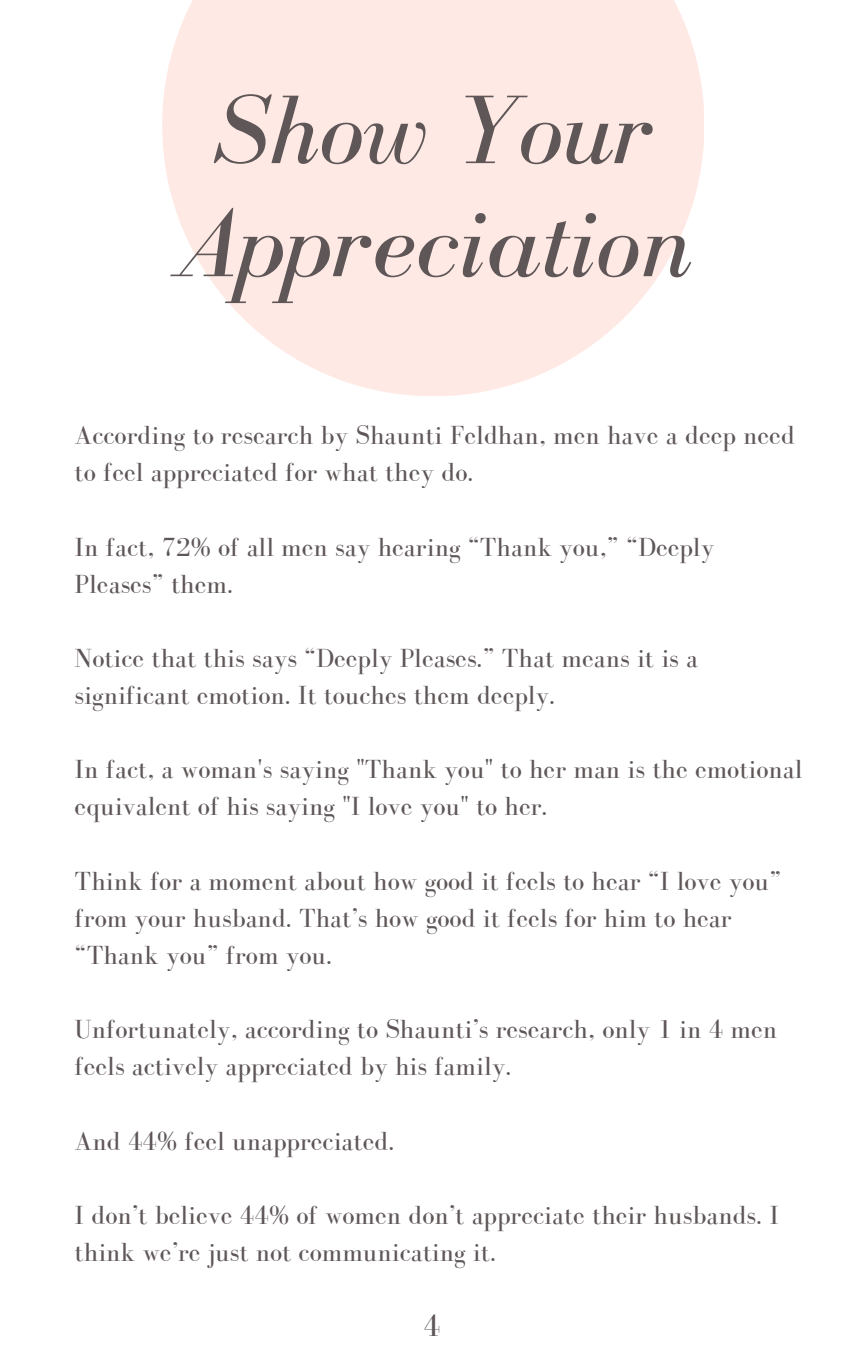
<style>
.page{position:relative;width:864px;height:1350px;background:#fff}
.page>*{position:absolute;margin:0;border:0;box-sizing:border-box;transform-origin:0 0}
.t1{font:italic 100.35px/113px "Bodoni FLF";color:#5e5657;text-align:center}
.t2{font:31.5px "Bodoni FLF";color:#5e5657}
.t3{font:27px/37.1px "Bodoni FLF";color:#5e5657}
</style>
<div class="page">
<svg style="left:162px;top:0;width:542px;height:396px;fill:#ffe9e4"></svg>
<p class="t1" style="left:175px;top:73px;width:519px">Show Your<br>Appreciation</p>
<p class="t3" style="left:75px;top:417px;width:722px">According to research by Shaunti Feldhan, men have a deep need to feel appreciated for what they do.</p>
<h1 class="t3" style="left:75px;top:528px;width:641px">In fact, 72% of all men say hearing “Thank you,” “Deeply<br>Pleases” them.</h1>
<p class="t3" style="left:75px;top:639px;width:625px">Notice that this says “Deeply Pleases.” That means it is a significant emotion. It touches them deeply.</p>
<p class="t3" style="left:75px;top:751px;width:729px">In fact, a woman's saying "Thank you" to her man is the emotional equivalent of his saying "I love you" to her.</p>
<p class="t3" style="left:75px;top:862px;width:708px">Think for a moment about how good it feels to hear “I love you” from your husband. That’s how good it feels for him to hear “Thank you” from you.</p>
<p class="t3" style="left:75px;top:1011px;width:704px">Unfortunately, according to Shaunti’s research, only 1 in 4 men feels actively appreciated by his family.</p>
<p class="t3" style="left:75px;top:1122px;width:321px">And 44% feel unappreciated.</p>
<p class="t3" style="left:75px;top:1196px;width:706px">I don’t believe 44% of women don’t appreciate their husbands. I think we’re just not communicating it.</p>
<p class="t2" style="left:424px;top:1309px;width:18px">4</p>
</div>
